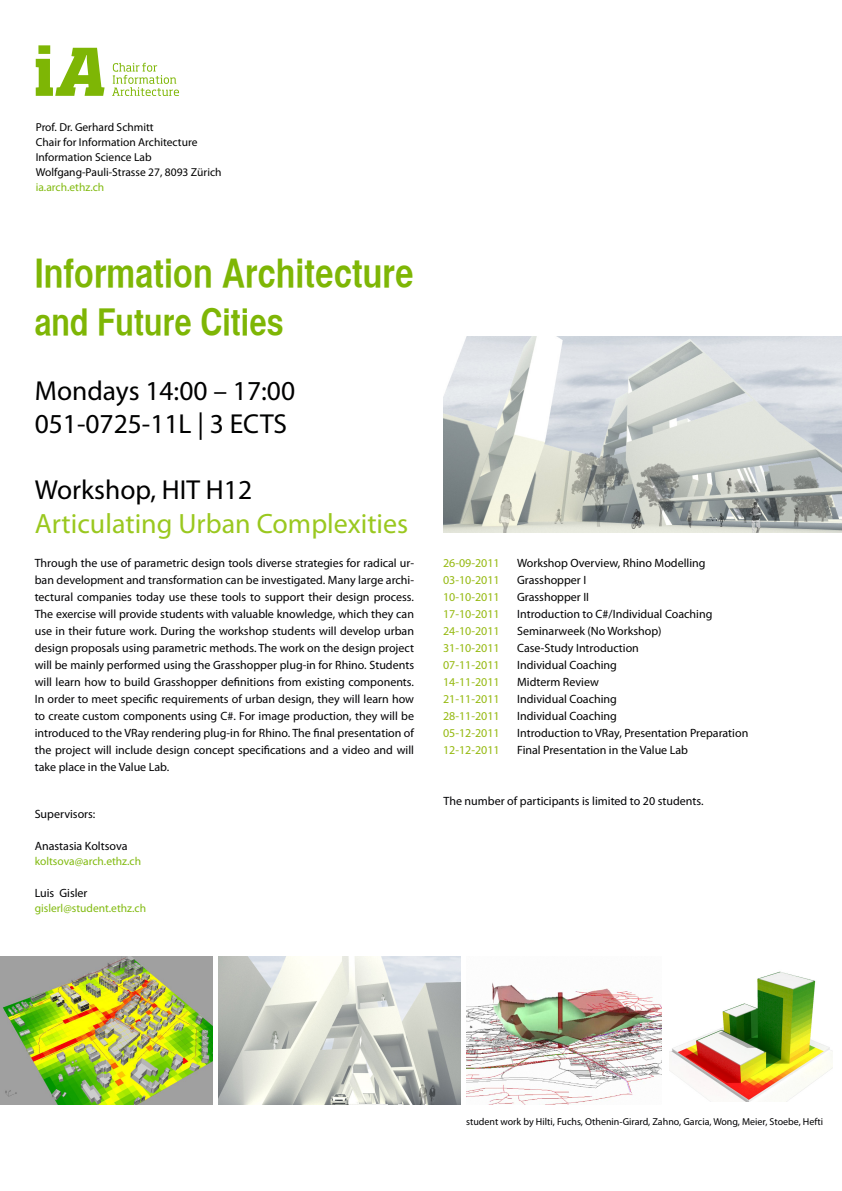
<style>
.page{position:relative;width:842px;height:1191px;background:#fff}
.page>*{position:absolute;margin:0;border:0;box-sizing:border-box;transform-origin:0 0}
.Titel39_5_47_4{font:39.5px "Helvetica CY Bold";color:#7eb605}
.Titel39_5_47_4-2{font:37px "Helvetica CY Bold";color:#7eb605}
.Titel39_5_47_4-3{font:28px "Myriad Pro";color:#9ac81f}
.Titel39_5_47_4_schwa{font:27.5px "Myriad Pro";color:#000100}
.Titel39_5_47_4_schwa-2{font:27.5px "Myriad Pro";color:#010000}
.Helvetica11_5-15_und{font:12px/17px "Myriad Pro";color:#000003;text-align:justify}
.Helvetica11_5-15_und-2{font:12px "Myriad Pro";color:#010001}
.Helvetica11_5-15_und-3{font:12px "Myriad Pro";color:#95b910}
.Helvetica11_5-15_und-4{font:12px "Myriad Pro";color:#000105}
.Helvetica11_5-15_und-5{font:11.5px "Myriad Pro";color:#000001}
.Helvetica11_5-15_und-6{font:11.5px "Myriad Pro";color:#81ba0f}
.Helvetica11_5-15_und-7{font:10px "Myriad Pro";color:#000003}
.s1{color:#010001}
</style>
<div class="page">
<svg style="left:112px;top:63px;width:67px;height:33px"></svg>
<svg style="left:36px;top:45px;width:69px;height:51px"></svg>
<img style="left:0;top:956px;width:212px;height:148px">
<img style="left:218px;top:956px;width:242px;height:148px">
<img style="left:443px;top:336px;width:399px;height:196px">
<img style="left:466px;top:982px;width:195px;height:122px">
<img style="left:669px;top:971px;width:163px;height:130px">
<p class="Helvetica11_5-15_und-5" style="left:36px;top:120px;width:120px">Prof. Dr. Gerhard Schmitt</p>
<p class="Helvetica11_5-15_und-5" style="left:36px;top:135px;width:163px">Chair for Information Architecture</p>
<p class="Helvetica11_5-15_und-5" style="left:36px;top:150px;width:117px">Information Science Lab</p>
<p class="Helvetica11_5-15_und-5" style="left:36px;top:165px;width:187px">Wolfgang-Pauli-Strasse 27, 8093 Zürich</p>
<p class="Helvetica11_5-15_und-6" style="left:36px;top:180px;width:70px">ia.arch.ethz.ch</p>
<p class="Titel39_5_47_4" style="left:35px;top:249px;width:381px">Information Architecture</p>
<p class="Titel39_5_47_4-2" style="left:35px;top:299px;width:251px">and Future Cities</p>
<p class="Titel39_5_47_4_schwa" style="left:35px;top:374px;width:262px">Mondays 14:00 – 17:00</p>
<p class="Titel39_5_47_4_schwa" style="left:35px;top:407px;width:254px">051-0725-11L | 3 ECTS</p>
<p class="Titel39_5_47_4_schwa-2" style="left:35px;top:473px;width:219px">Workshop, HIT H12</p>
<p class="Titel39_5_47_4-3" style="left:35px;top:506px;width:375px">Articulating Urban Complexities</p>
<p class="Helvetica11_5-15_und" style="left:35px;top:554px;width:381px">Through the use of parametric design tools diverse strategies for radical ur&shy;ban development and transformation can be investigated. Many large archi&shy;tectural companies today use these tools to support their design process.<br>The exercise will provide students with valuable knowledge, which they can use in their future work. During the workshop students will develop urban design proposals using parametric methods. The work on the design project will be mainly performed using the Grasshopper plug-in for Rhino. Students will learn how to build Grasshopper definitions from existing components.<br>In order to meet specific requirements of urban design, they will learn how to create custom components using C#. For image production, they will be introduced to the VRay rendering plug-in for Rhino. The final presentation of the project will include design concept specifications and a video and will take place in the Value Lab.</p>
<p class="Helvetica11_5-15_und" style="left:35px;top:805px;width:62px">Supervisors:</p>
<p class="Helvetica11_5-15_und" style="left:35px;top:837px;width:94px">Anastasia Koltsova</p>
<p class="Helvetica11_5-15_und-6" style="left:35px;top:854px;width:108px">koltsova@arch.ethz.ch</p>
<p class="Helvetica11_5-15_und" style="left:35px;top:884px;width:54px">Luis Gisler</p>
<p class="Helvetica11_5-15_und-6" style="left:35px;top:901px;width:113px">gislerl@student.ethz.ch</p>
<p class="Helvetica11_5-15_und-3" style="left:443px;top:555px;width:58px">26-09-2011</p>
<p class="Helvetica11_5-15_und-2" style="left:517px;top:555px;width:190px">Workshop Overview, Rhino Modelling</p>
<p class="Helvetica11_5-15_und-3" style="left:443px;top:572px;width:58px">03-10-2011</p>
<p class="Helvetica11_5-15_und-2" style="left:517px;top:572px;width:71px">Grasshopper I</p>
<p class="Helvetica11_5-15_und-3" style="left:443px;top:589px;width:58px">10-10-2011</p>
<p class="Helvetica11_5-15_und-2" style="left:517px;top:589px;width:74px">Grasshopper II</p>
<p class="Helvetica11_5-15_und-3" style="left:443px;top:606px;width:58px">17-10-2011</p>
<p class="Helvetica11_5-15_und-4" style="left:517px;top:606px;width:197px">Introduction to C#/In<span class="s1">dividual Coaching</span></p>
<p class="Helvetica11_5-15_und-3" style="left:443px;top:623px;width:58px">24-10-2011</p>
<p class="Helvetica11_5-15_und-2" style="left:517px;top:623px;width:146px">Seminarweek (No Workshop)</p>
<p class="Helvetica11_5-15_und-3" style="left:443px;top:640px;width:58px">31-10-2011</p>
<p class="Helvetica11_5-15_und-2" style="left:517px;top:640px;width:123px">Case-Study Introduction</p>
<p class="Helvetica11_5-15_und-3" style="left:443px;top:657px;width:58px">07-11-2011</p>
<p class="Helvetica11_5-15_und-2" style="left:517px;top:657px;width:101px">Individual Coaching</p>
<p class="Helvetica11_5-15_und-3" style="left:443px;top:674px;width:58px">14-11-2011</p>
<p class="Helvetica11_5-15_und-2" style="left:517px;top:674px;width:83px">Midterm Review</p>
<p class="Helvetica11_5-15_und-3" style="left:443px;top:691px;width:58px">21-11-2011</p>
<p class="Helvetica11_5-15_und-2" style="left:517px;top:691px;width:101px">Individual Coaching</p>
<p class="Helvetica11_5-15_und-3" style="left:443px;top:708px;width:58px">28-11-2011</p>
<p class="Helvetica11_5-15_und-2" style="left:517px;top:708px;width:101px">Individual Coaching</p>
<p class="Helvetica11_5-15_und-3" style="left:443px;top:725px;width:58px">05-12-2011</p>
<p class="Helvetica11_5-15_und-2" style="left:517px;top:725px;width:233px">Introduction to VRay, Presentation Preparation</p>
<p class="Helvetica11_5-15_und-3" style="left:443px;top:742px;width:58px">12-12-2011</p>
<p class="Helvetica11_5-15_und-2" style="left:517px;top:742px;width:172px">Final Presentation in the Value Lab</p>
<p class="Helvetica11_5-15_und" style="left:443px;top:792px;width:262px">The number of participants is limited to 20 students.</p>
<p class="Helvetica11_5-15_und-7" style="left:466px;top:1115px;width:358px">student work by Hilti, Fuchs, Othenin-Girard, Zahno, Garcia, Wong, Meier, Stoebe, Hefti</p>
</div>
